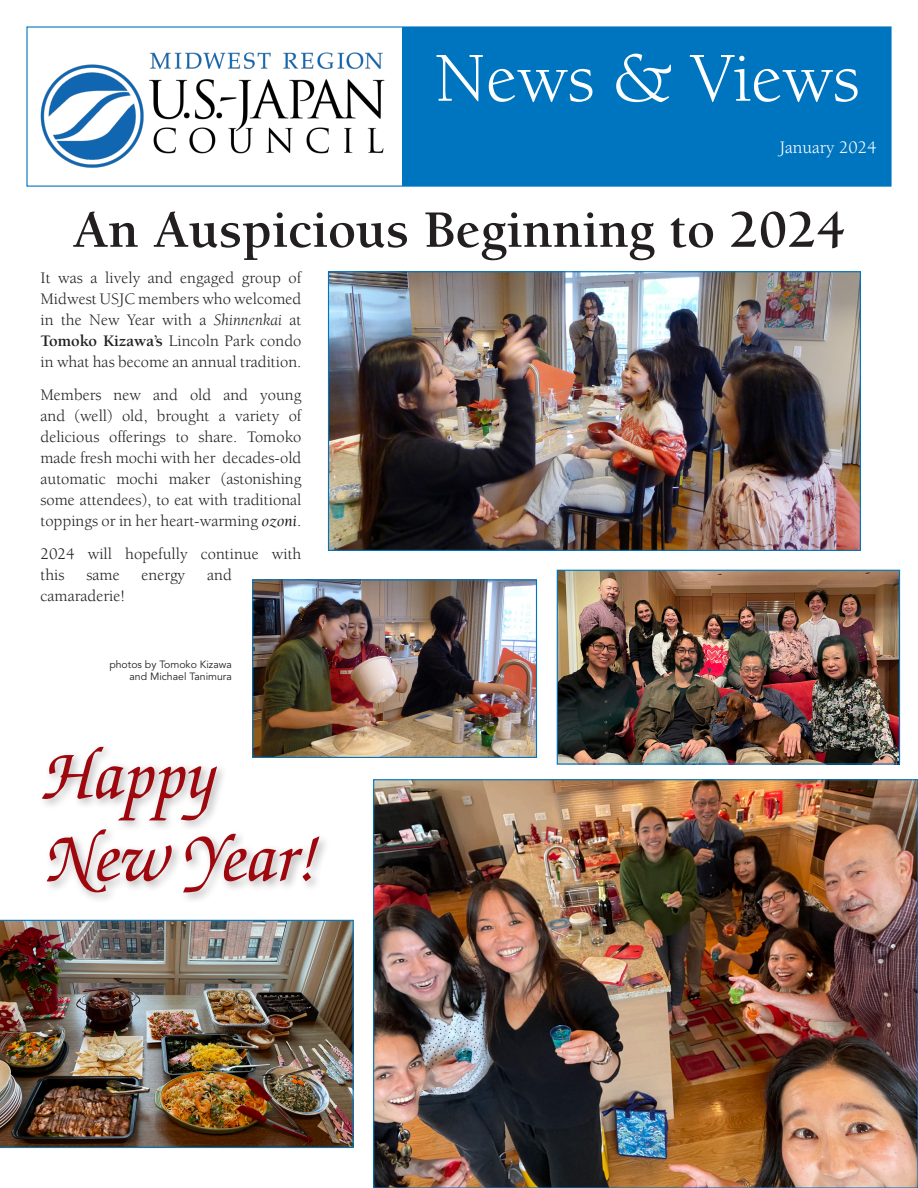
<style>
.page{position:relative;width:918px;height:1188px;background:#fff}
.page>*{position:absolute;margin:0;border:0;box-sizing:border-box;transform-origin:0 0}
.t1{font:italic 500 72px "Zapf Chancery";color:#9d070d}
.t2{font:72px "Berkeley";color:#fff}
.t3{font:700 54px "Berkeley";color:#231f20}
.t4{font:18px "Berkeley";color:#fff}
.t5{font:16.5px/21px "Berkeley";color:#231f20;text-align:justify}
.t6{font:10.5px "Avenir";color:#231f20}
.s1{font-style:italic}
.s2{font-weight:700}
</style>
<div class="page">
<div style="left:402px;top:27px;width:488px;height:159px;background:#0075bf"></div>
<div style="left:26px;top:26px;width:866px;height:161px;border:1px solid #0075bf"></div>
<img style="left:26px;top:44px;width:359px;height:141px">
<div style="left:38px;top:743px;width:293px;height:161px;background:#231f20;opacity:.35"></div>
<img style="left:0;top:920px;width:354px;height:228px">
<img style="left:375px;top:781px;width:541px;height:405px">
<img style="left:559px;top:572px;width:339px;height:191px">
<div style="left:557px;top:570px;width:343px;height:195px;border:1px solid #0075bf"></div>
<img style="left:254px;top:581px;width:281px;height:175px">
<div style="left:252px;top:579px;width:285px;height:179px;border:1px solid #0075bf"></div>
<img style="left:330px;top:273px;width:529px;height:276px">
<div style="left:328px;top:271px;width:533px;height:280px;border:1px solid #0075bf"></div>
<p class="t2" style="left:434px;top:40px;width:427px">News &amp; Views</p>
<p class="t4" style="left:779px;top:138px;width:99px">January 2024</p>
<p class="t3" style="left:73px;top:201px;width:775px">An Auspicious Beginning to 2024</p>
<p class="t5" style="left:40px;top:268px;width:263px">It was a lively and engaged group of Midwest USJC members who welcomed in the New Year with a <span class="s1">Shinnenkai</span> at <span class="s2">Tomoko Kizawa’s</span> Lincoln Park condo in what has become an annual tradition.</p>
<p class="t5" style="left:40px;top:385px;width:263px">Members new and old and young and (well) old, brought a variety of delicious offerings to share. Tomoko made fresh mochi with her decades-old automatic mochi maker (astonishing some attendees), to eat with traditional toppings or in her heart-warming <span class="s1">ozoni</span>.</p>
<p class="t5" style="left:40px;top:544px;width:263px">2024 will hopefully continue with this</p>
<p class="t5" style="left:86px;top:565px;width:35px">same</p>
<p class="t5" style="left:142px;top:565px;width:45px">energy</p>
<p class="t5" style="left:207px;top:565px;width:26px">and</p>
<p class="t5" style="left:40px;top:586px;width:86px">camaraderie!</p>
<p class="t6" style="left:109px;top:658px;width:124px">photos by Tomoko Kizawa</p>
<p class="t6" style="left:129px;top:671px;width:104px">and Michael Tanimura</p>
<p class="t1" style="left:40px;top:738px;width:172px">Happy</p>
<p class="t1" style="left:40px;top:821px;width:275px">New Year!</p>
</div>
